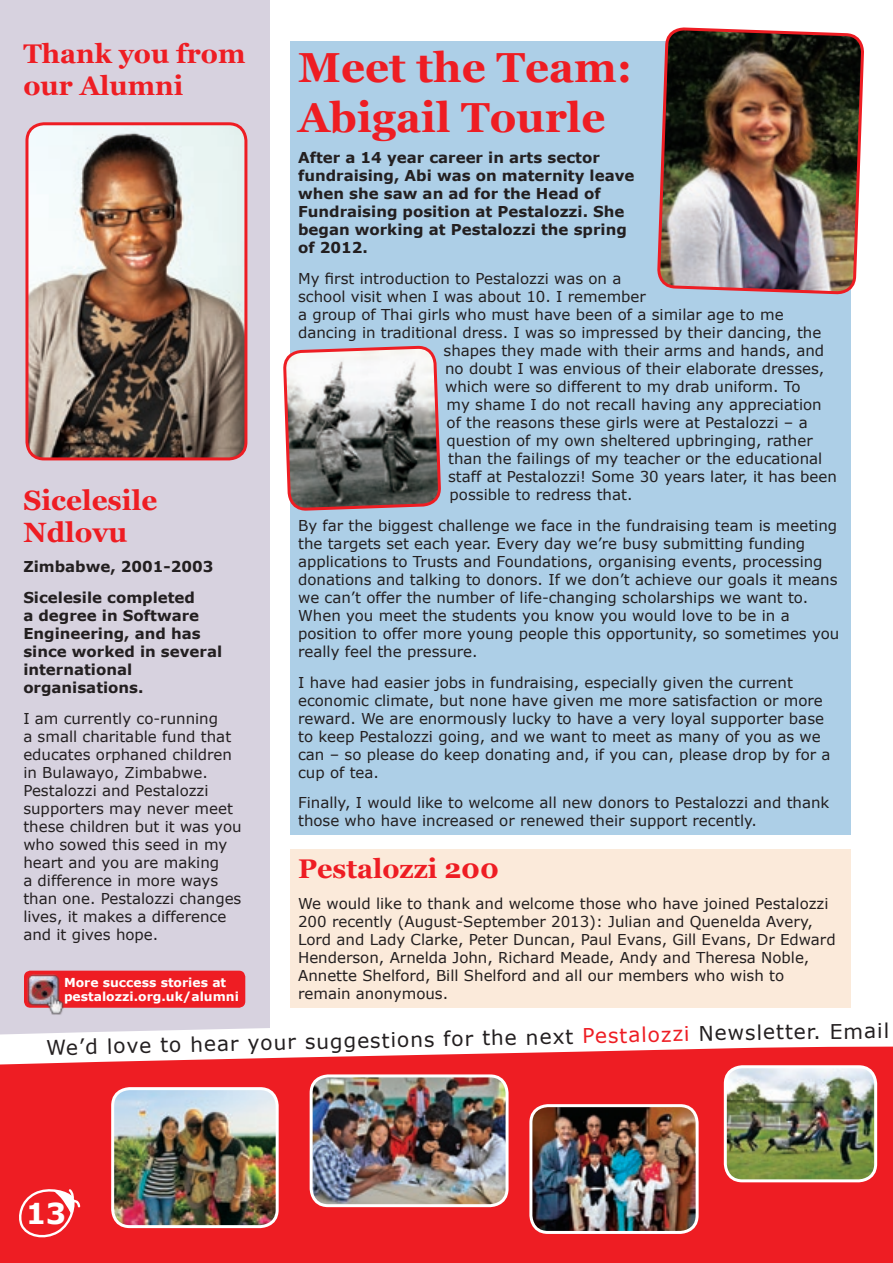
<style>
.page{position:relative;width:893px;height:1263px;background:#fff}
.page>*{position:absolute;margin:0;border:0;box-sizing:border-box;transform-origin:0 0}
.t1{font:700 42px/50.4px "Georgia";color:#ee1d23}
.t2{font:700 28.8px "Verdana";color:#fff}
.t3{font:700 27.9px/31.5px "Georgia";color:#ee1d23}
.t4{font:700 27px/32.4px "Georgia";color:#ee1d23}
.t5{font:20.25px "Verdana";letter-spacing:.04em;color:#231f20}
.t6{font:15px/18px "Verdana";color:#231f20}
.t7{font:700 15px/18px "Verdana";color:#231f20}
.t8{font:700 12.3px/14.9px "Verdana";color:#fff}
.s1{color:#ee1d23}
</style>
<div class="page">
<div style="left:0;top:0;width:269px;height:1168px;background:#d7d2df"></div>
<div style="left:24px;top:971px;width:221px;height:37px;background:#ee1d23;border-radius:6px"></div>
<img style="left:27px;top:974px;width:33px;height:24px">
<svg style="left:0;top:998px;width:893px;height:265px"></svg>
<svg style="left:18px;top:1186px;width:64px;height:54px;background:#f04045"></svg>
<div style="left:290px;top:42px;width:560px;height:793px;background:#adcfe7"></div>
<svg style="left:284px;top:345px;width:157px;height:166px;background:#998f8e"></svg>
<div style="left:290px;top:849px;width:560px;height:159px;background:#fbeada"></div>
<img style="left:113px;top:1089px;width:164px;height:137px">
<div style="left:111px;top:1087px;width:168px;height:141px;border:3px solid #fff;border-radius:17px"></div>
<img style="left:311px;top:1077px;width:196px;height:128px">
<div style="left:310px;top:1074px;width:199px;height:133px;border:3px solid #fff;border-radius:17px"></div>
<img style="left:531px;top:1106px;width:166px;height:126px">
<div style="left:529px;top:1104px;width:170px;height:130px;border:3px solid #fff;border-radius:17px"></div>
<img style="left:725px;top:1067px;width:151px;height:113px">
<div style="left:724px;top:1065px;width:153px;height:117px;border:3px solid #fff;border-radius:17px"></div>
<img style="left:29px;top:125px;width:217px;height:334px">
<div style="left:25px;top:122px;width:222px;height:338px;border:3px solid #ee1d23;border-radius:17px"></div>
<img style="left:656px;top:27px;width:208px;height:269px">
<h3 class="t4" style="left:23px;top:36px;width:224px">Thank you from our Alumni</h3>
<h3 class="t3" style="left:23px;top:483px;width:136px">Sicelesile<br>Ndlovu</h3>
<p class="t7" style="left:23px;top:552px;width:192px;line-height:30.8px">Zimbabwe, 2001-2003<br>Sicelesile completed</p>
<p class="t7" style="left:23px;top:607px;width:200px">a degree in Software<br>Engineering, and has since worked in several international organisations.</p>
<p class="t6" style="left:23px;top:710px;width:220px">I am currently co-running<br>a small charitable fund that educates orphaned children in Bulawayo, Zimbabwe.<br>Pestalozzi and Pestalozzi supporters may never meet these children but it was you who sowed this seed in my heart and you are making<br>a difference in more ways than one. Pestalozzi changes lives, it makes a difference and it gives hope.</p>
<p class="t8" style="left:64px;top:975px;width:176px">More success stories at pestalozzi.org.uk/alumni</p>
<h1 class="t1" style="left:298px;top:40px;width:336px">Meet the Team:<br>Abigail Tourle</h1>
<p class="t7" style="left:298px;top:149px;width:338px">After a 14 year career in arts sector fundraising, Abi was on maternity leave when she saw an ad for the Head of<br>Fundraising position at Pestalozzi. She began working at Pestalozzi the spring of 2012.</p>
<p class="t6" style="left:298px;top:270px;width:325px">My first introduction to Pestalozzi was on a</p>
<p class="t6" style="left:298px;top:288px;width:349px">school visit when I was about 10. I remember</p>
<p class="t6" style="left:298px;top:306px;width:487px">a group of Thai girls who must have been of a similar age to me</p>
<p class="t6" style="left:298px;top:324px;width:525px">dancing in traditional dress. I was so impressed by their dancing, the</p>
<p class="t6" style="left:444px;top:342px;width:382px">shapes they made with their arms and hands, and</p>
<p class="t6" style="left:445px;top:360px;width:381px">no doubt I was envious of their elaborate dresses,</p>
<p class="t6" style="left:445px;top:378px;width:357px">which were so different to my drab uniform. To</p>
<p class="t6" style="left:447px;top:396px;width:377px">my shame I do not recall having any appreciation</p>
<p class="t6" style="left:447px;top:414px;width:363px">of the reasons these girls were at Pestalozzi – a</p>
<p class="t6" style="left:447px;top:432px;width:368px">question of my own sheltered upbringing, rather</p>
<p class="t6" style="left:448px;top:450px;width:376px">than the failings of my teacher or the educational</p>
<p class="t6" style="left:448px;top:468px;width:390px">staff at Pestalozzi! Some 30 years later, it has been</p>
<p class="t6" style="left:450px;top:486px;width:184px">possible to redress that.</p>
<p class="t6" style="left:298px;top:516px;width:543px">By far the biggest challenge we face in the fundraising team is meeting the targets set each year. Every day we’re busy submitting funding applications to Trusts and Foundations, organising events, processing donations and talking to donors. If we don’t achieve our goals it means we can’t offer the number of life-changing scholarships we want to.<br>When you meet the students you know you would love to be in a position to offer more young people this opportunity, so sometimes you really feel the pressure.</p>
<p class="t6" style="left:298px;top:673px;width:534px">I have had easier jobs in fundraising, especially given the current economic climate, but none have given me more satisfaction or more reward. We are enormously lucky to have a very loyal supporter base to keep Pestalozzi going, and we want to meet as many of you as we can – so please do keep donating and, if you can, please drop by for a cup of tea.</p>
<p class="t6" style="left:298px;top:794px;width:533px">Finally, I would like to welcome all new donors to Pestalozzi and thank those who have increased or renewed their support recently.</p>
<h3 class="t4" style="left:298px;top:851px;width:203px">Pestalozzi 200</h3>
<p class="t6" style="left:298px;top:895px;width:539px">We would like to thank and welcome those who have joined Pestalozzi 200 recently (August-September 2013): Julian and Quenelda Avery, Lord and Lady Clarke, Peter Duncan, Paul Evans, Gill Evans, Dr Edward Henderson, Arnelda John, Richard Meade, Andy and Theresa Noble, Annette Shelford, Bill Shelford and all our members who wish to remain anonymous.</p>
<h3 class="t5" style="left:46px;top:1033px;width:776px;rotate:-1deg">We’d love to hear your suggestions for the next <span class="s1">Pestalozzi</span> Newsletter.</h3>
<h3 class="t5" style="left:830px;top:1018px;width:61px">Email</h3>
<h2 class="t2" style="left:26px;top:1194px;width:42px">13</h2>
</div>
